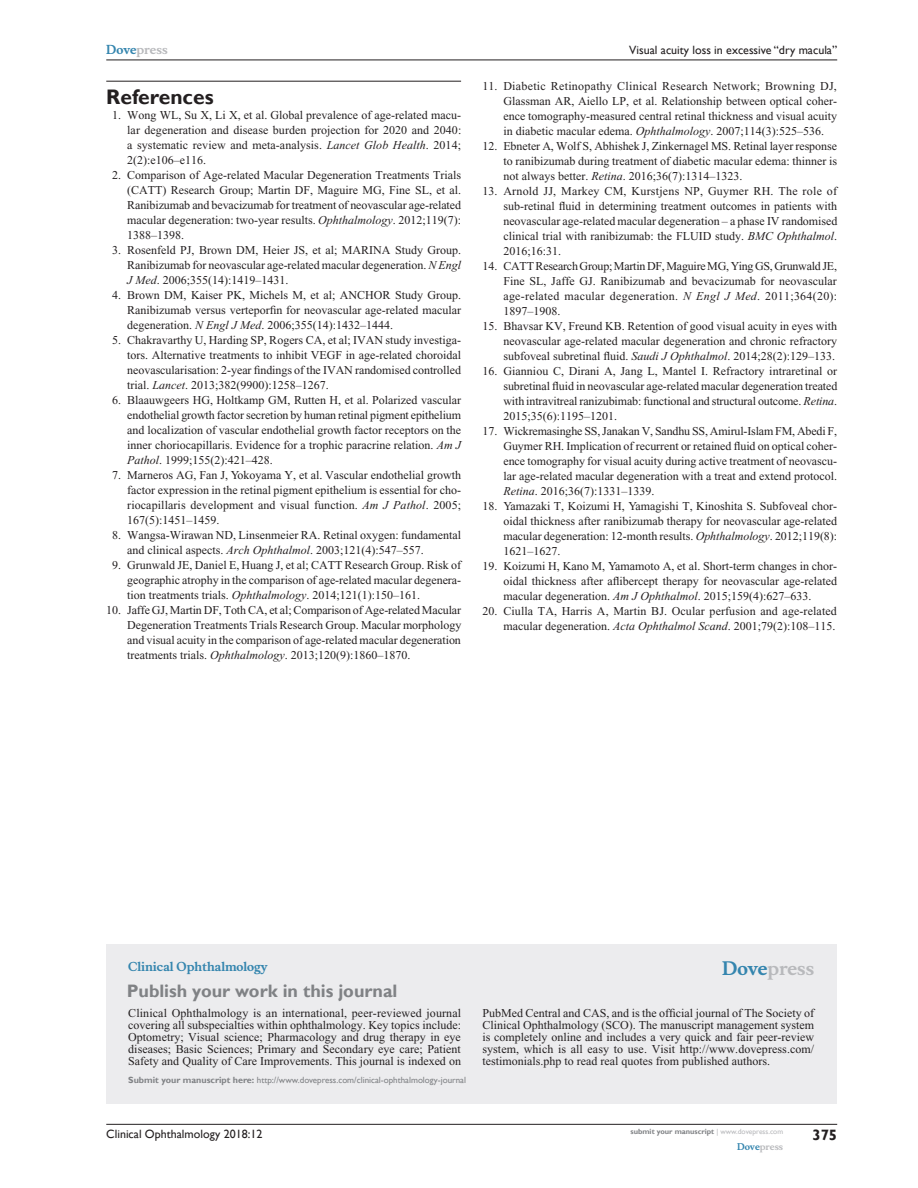
<style>
.page{position:relative;width:918px;height:1188px;background:#fff}
.page>*{position:absolute;margin:0;border:0;box-sizing:border-box;transform-origin:0 0}
.RefH{font:700 21px "Gill Sans";color:#231f20}
.PromBx-H1{font:700 18px "Gill Sans";color:#808285}
.PromBx-Brand{font:700 18px "Musee";color:#b8b9bc}
.t1{font:700 15px "Gill Sans";color:#231f20}
.RefNL2{font:12px/15px "Times New Roman";color:#231f20;text-align:justify}
.PromBx-Tx{font:12px/12px "Times New Roman";color:#231f20;text-align:justify}
.t2{font:12px "Gill Sans";color:#231f20}
.PromBx-JrnlName{font:700 12px "Musee";color:#3485ae}
.t3{font:700 12px "Musee";color:#b8b9bc}
.PromBx-SubmitMssWebA{font:9px "Gill Sans";color:#808285}
.t4{font:700 9px "Musee";color:#b8b9bc}
.t5{font:700 7.5px "Gill Sans";color:#808285}
.s1{color:#3485ae}
.s2{font-style:italic}
.s3{font-weight:700}
.s4{font-weight:400;color:#b8b9bc}
</style>
<div class="page">
<div style="left:106px;top:944px;width:731px;height:159px;background:#ececee"></div>
<hr style="left:106px;top:1124px;width:731px;height:1px;background:#231f20">
<hr style="left:106px;top:60px;width:731px;height:1px;background:#231f20">
<hr style="left:106px;top:81px;width:355px;height:1px;background:#231f20">
<p class="t3" style="left:106px;top:43px;width:63px"><span class="s1">Dove</span>press</p>
<p class="RefH" style="left:106px;top:84px;width:109px">References</p>
<p class="RefNL2" style="left:127px;top:108px;width:336px;text-indent:-15px">1. Wong WL, Su X, Li X, et al. Global prevalence of age-related macu&shy;lar degeneration and disease burden projection for 2020 and 2040: a systematic review and meta-analysis. <span class="s2">Lancet Glob Health</span>. 2014; 2(2):e106–e116.</p>
<p class="RefNL2" style="left:127px;top:168px;width:335px;text-indent:-15px">2. Comparison of Age-related Macular Degeneration Treatments Trials (CATT) Research Group; Martin DF, Maguire MG, Fine SL, et al.<br>Ranibizumab and bevacizumab for treatment of neovascular age-related macular degeneration: two-year results. <span class="s2">Ophthalmology</span>. 2012;119(7):<br>1388–1398.</p>
<p class="RefNL2" style="left:127px;top:243px;width:335px;text-indent:-15px">3. Rosenfeld PJ, Brown DM, Heier JS, et al; MARINA Study Group.<br>Ranibizumab for neovascular age-related macular degeneration. <span class="s2">N Engl J Med</span>. 2006;355(14):1419–1431.</p>
<p class="RefNL2" style="left:127px;top:288px;width:335px;text-indent:-15px">4. Brown DM, Kaiser PK, Michels M, et al; ANCHOR Study Group.<br>Ranibizumab versus verteporfin for neovascular age-related macular degeneration. <span class="s2">N Engl J Med</span>. 2006;355(14):1432–1444.</p>
<p class="RefNL2" style="left:127px;top:333px;width:335px;text-indent:-15px">5. Chakravarthy U, Harding SP, Rogers CA, et al; IVAN study investiga&shy;tors. Alternative treatments to inhibit VEGF in age-related choroidal neovascularisation: 2-year findings of the IVAN randomised controlled trial. <span class="s2">Lancet</span>. 2013;382(9900):1258–1267.</p>
<p class="RefNL2" style="left:127px;top:393px;width:335px;text-indent:-15px">6. Blaauwgeers HG, Holtkamp GM, Rutten H, et al. Polarized vascular endothelial growth factor secretion by human retinal pigment epithelium and localization of vascular endothelial growth factor receptors on the inner choriocapillaris. Evidence for a trophic paracrine relation. <span class="s2">Am J Pathol</span>. 1999;155(2):421–428.</p>
<p class="RefNL2" style="left:127px;top:468px;width:335px;text-indent:-15px">7. Marneros AG, Fan J, Yokoyama Y, et al. Vascular endothelial growth factor expression in the retinal pigment epithelium is essential for cho&shy;riocapillaris development and visual function. <span class="s2">Am J Pathol</span>. 2005; 167(5):1451–1459.</p>
<p class="RefNL2" style="left:127px;top:528px;width:335px;text-indent:-15px">8. Wangsa-Wirawan ND, Linsenmeier RA. Retinal oxygen: fundamental and clinical aspects. <span class="s2">Arch Ophthalmol</span>. 2003;121(4):547–557.</p>
<p class="RefNL2" style="left:127px;top:558px;width:335px;text-indent:-15px">9. Grunwald JE, Daniel E, Huang J, et al; CATT Research Group. Risk of geographic atrophy in the comparison of age-related macular degenera&shy;tion treatments trials. <span class="s2">Ophthalmology</span>. 2014;121(1):150–161.</p>
<p class="RefNL2" style="left:127px;top:603px;width:336px;text-indent:-21px">10. Jaffe GJ, Martin DF, Toth CA, et al; Comparison of Age-related Macular Degeneration Treatments Trials Research Group. Macular morphology and visual acuity in the comparison of age-related macular degeneration treatments trials. <span class="s2">Ophthalmology</span>. 2013;120(9):1860–1870.</p>
<p class="t2" style="left:629px;top:43px;width:209px">Visual acuity loss in excessive “dry macula”</p>
<p class="RefNL2" style="left:503px;top:79px;width:335px;text-indent:-21px">11. Diabetic Retinopathy Clinical Research Network; Browning DJ, Glassman AR, Aiello LP, et al. Relationship between optical coher&shy;ence tomography-measured central retinal thickness and visual acuity in diabetic macular edema. <span class="s2">Ophthalmology</span>. 2007;114(3):525–536.</p>
<p class="RefNL2" style="left:503px;top:139px;width:335px;text-indent:-21px">12. Ebneter A, Wolf S, Abhishek J, Zinkernagel MS. Retinal layer response to ranibizumab during treatment of diabetic macular edema: thinner is not always better. <span class="s2">Retina</span>. 2016;36(7):1314–1323.</p>
<p class="RefNL2" style="left:503px;top:184px;width:336px;text-indent:-21px">13. Arnold JJ, Markey CM, Kurstjens NP, Guymer RH. The role of sub-retinal fluid in determining treatment outcomes in patients with neovascular age-related macular degeneration – a phase IV randomised clinical trial with ranibizumab: the FLUID study. <span class="s2">BMC Ophthalmol</span>.<br>2016;16:31.</p>
<p class="RefNL2" style="left:503px;top:259px;width:335px;text-indent:-21px">14. CATT Research Group; Martin DF, Maguire MG, Ying GS, Grunwald JE, Fine SL, Jaffe GJ. Ranibizumab and bevacizumab for neovascular age-related macular degeneration. <span class="s2">N Engl J Med</span>. 2011;364(20):<br>1897–1908.</p>
<p class="RefNL2" style="left:503px;top:319px;width:335px;text-indent:-21px">15. Bhavsar KV, Freund KB. Retention of good visual acuity in eyes with neovascular age-related macular degeneration and chronic refractory subfoveal subretinal fluid. <span class="s2">Saudi J Ophthalmol</span>. 2014;28(2):129–133.</p>
<p class="RefNL2" style="left:503px;top:364px;width:336px;text-indent:-21px">16. Gianniou C, Dirani A, Jang L, Mantel I. Refractory intraretinal or subretinal fluid in neovascular age-related macular degeneration treated with intravitreal ranizubimab: functional and structural outcome. <span class="s2">Retina</span>.<br>2015;35(6):1195–1201.</p>
<p class="RefNL2" style="left:503px;top:424px;width:335px;text-indent:-21px">17. Wickremasinghe SS, Janakan V, Sandhu SS, Amirul-Islam FM, Abedi F, Guymer RH. Implication of recurrent or retained fluid on optical coher&shy;ence tomography for visual acuity during active treatment of neovascu&shy;lar age-related macular degeneration with a treat and extend protocol.<br><span class="s2">Retina</span>. 2016;36(7):1331–1339.</p>
<p class="RefNL2" style="left:503px;top:499px;width:335px;text-indent:-21px">18. Yamazaki T, Koizumi H, Yamagishi T, Kinoshita S. Subfoveal chor&shy;oidal thickness after ranibizumab therapy for neovascular age-related macular degeneration: 12-month results. <span class="s2">Ophthalmology</span>. 2012;119(8):<br>1621–1627.</p>
<p class="RefNL2" style="left:503px;top:559px;width:335px;text-indent:-21px">19. Koizumi H, Kano M, Yamamoto A, et al. Short-term changes in chor&shy;oidal thickness after aflibercept therapy for neovascular age-related macular degeneration. <span class="s2">Am J Ophthalmol</span>. 2015;159(4):627–633.</p>
<p class="RefNL2" style="left:482px;top:604px;width:356px;text-align:right">20. Ciulla TA, Harris A, Martin BJ. Ocular perfusion and age-related macular degeneration. <span class="s2">Acta Ophthalmol Scand</span>. 2001;79(2):108–115.</p>
<p class="PromBx-JrnlName" style="left:128px;top:959px;width:141px">Clinical Ophthalmology</p>
<p class="PromBx-H1" style="left:127px;top:980px;width:272px">Publish your work in this journal</p>
<p class="PromBx-Brand" style="left:722px;top:958px;width:94px"><span class="s1">Dove</span>press</p>
<p class="PromBx-Tx" style="left:128px;top:1007px;width:334px">Clinical Ophthalmology is an international, peer-reviewed journal covering all subspecialties within ophthalmology. Key topics include:<br>Optometry; Visual science; Pharmacology and drug therapy in eye diseases; Basic Sciences; Primary and Secondary eye care; Patient Safety and Quality of Care Improvements. This journal is indexed on</p>
<p class="PromBx-Tx" style="left:482px;top:1007px;width:333px">PubMed Central and CAS, and is the official journal of The Society of Clinical Ophthalmology (SCO). The manuscript management system is completely online and includes a very quick and fair peer-review system, which is all easy to use. Visit http://www.dovepress.com/ testimonials.php to read real quotes from published authors.</p>
<p class="PromBx-SubmitMssWebA" style="left:128px;top:1075px;width:339px"><span class="s3">Submit your manuscript here:</span> http://www.dovepress.com/clinical-ophthalmology-journal</p>
<p class="t2" style="left:106px;top:1127px;width:158px">Clinical Ophthalmology 2018:12</p>
<p class="t5" style="left:631px;top:1127px;width:154px">submit your manuscript <span class="s4">| www.dovepress.com</span></p>
<p class="t4" style="left:737px;top:1141px;width:48px"><span class="s1">Dove</span>press</p>
<p class="t1" style="left:812px;top:1126px;width:26px">375</p>
</div>
